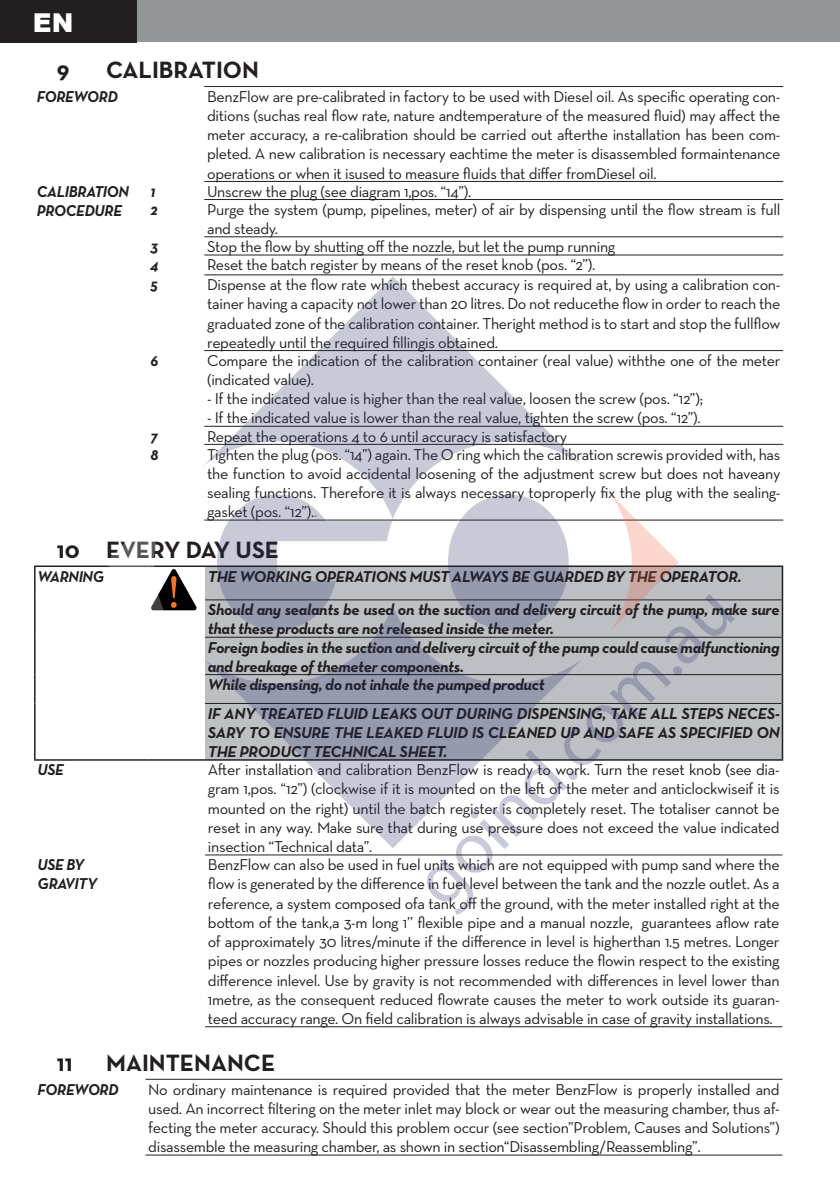
<style>
.page{position:relative;width:840px;height:1191px;background:#fff}
.page>*{position:absolute;margin:0;border:0;box-sizing:border-box;transform-origin:0 0}
.t1{font:900 26px "Arial";color:#fff}
.t2{font:700 24px "Neutraface Text";color:#231f20}
.t3{font:16px/19.2px "Neutraface Text";letter-spacing:-.02em;color:#231f20;text-align:justify}
.t4{font:italic 700 16px/18.4px "Neutraface Text";letter-spacing:-.02em;color:#231f20}
.t5{font:italic 700 16px/19.2px "Neutraface Text";letter-spacing:-.02em;color:#231f20;scale:.95 1}
.s1{color:#40ae49}
</style>
<div class="page">
<div style="left:0;top:0;width:839px;height:42px;background:#939598"></div>
<div style="left:0;top:0;width:137px;height:42px;background:#231f20"></div>
<hr style="left:204px;top:86px;width:578px;height:1px;background:#231f20">
<hr style="left:204px;top:181px;width:578px;height:1px;background:#231f20">
<hr style="left:204px;top:199px;width:578px;height:1px;background:#231f20">
<hr style="left:204px;top:236px;width:578px;height:1px;background:#231f20">
<hr style="left:204px;top:255px;width:578px;height:1px;background:#231f20">
<hr style="left:204px;top:274px;width:578px;height:1px;background:#231f20">
<hr style="left:204px;top:350px;width:578px;height:1px;background:#231f20">
<hr style="left:204px;top:426px;width:578px;height:1px;background:#231f20">
<hr style="left:204px;top:444px;width:578px;height:1px;background:#231f20">
<hr style="left:204px;top:520px;width:578px;height:1px;background:#231f20">
<div style="left:205px;top:567px;width:576px;height:192px;background:#bcc0c4"></div>
<hr style="left:205px;top:703px;width:576px;height:1px;background:#231f20">
<hr style="left:205px;top:599px;width:576px;height:1px;background:#231f20">
<hr style="left:205px;top:637px;width:576px;height:1px;background:#231f20">
<hr style="left:205px;top:674px;width:576px;height:1px;background:#231f20">
<hr style="left:34px;top:565px;width:114px;height:2px;background:#231f20">
<hr style="left:34px;top:567px;width:2px;height:33px;background:#231f20">
<hr style="left:148px;top:565px;width:57px;height:2px;background:#231f20">
<hr style="left:34px;top:600px;width:2px;height:37px;background:#231f20">
<hr style="left:34px;top:637px;width:2px;height:37px;background:#231f20">
<hr style="left:34px;top:674px;width:2px;height:29px;background:#231f20">
<hr style="left:34px;top:703px;width:2px;height:56px;background:#231f20">
<hr style="left:34px;top:759px;width:114px;height:1px;background:#231f20">
<hr style="left:148px;top:759px;width:57px;height:1px;background:#231f20">
<hr style="left:205px;top:565px;width:577px;height:2px;background:#231f20">
<hr style="left:781px;top:567px;width:1px;height:33px;background:#231f20">
<hr style="left:781px;top:600px;width:1px;height:37px;background:#231f20">
<hr style="left:781px;top:637px;width:1px;height:37px;background:#231f20">
<svg style="left:781px;top:674px;width:1px;height:29px"></svg>
<hr style="left:781px;top:703px;width:1px;height:56px;background:#231f20">
<hr style="left:205px;top:759px;width:577px;height:1px;background:#231f20">
<hr style="left:205px;top:854px;width:577px;height:1px;background:#231f20">
<hr style="left:205px;top:1026px;width:577px;height:1px;background:#231f20">
<hr style="left:145px;top:1079px;width:62px;height:1px;background:#231f20">
<hr style="left:207px;top:1079px;width:575px;height:1px;background:#231f20">
<hr style="left:145px;top:1154px;width:62px;height:1px;background:#231f20">
<hr style="left:207px;top:1154px;width:575px;height:1px;background:#231f20">
<svg style="left:204px;top:276px;width:377px;height:243px"></svg>
<svg style="left:203px;top:605px;width:221px;height:243px"></svg>
<svg style="left:217px;top:494px;width:175px;height:136px"></svg>
<svg style="left:105px;top:565px;width:91px;height:46px"></svg>
<svg style="left:424px;top:493px;width:310px;height:421px"></svg>
<h1 class="t1" style="left:33px;top:3px;width:42px">EN</h1>
<h2 class="t2" style="left:57px;top:55px;width:14px">9</h2>
<h2 class="t2" style="left:106px;top:55px;width:154px">CALIBRATION</h2>
<p class="t5" style="left:37px;top:87px;width:87px">FOREWORD</p>
<p class="t3" style="left:207px;top:87px;width:574px">BenzFlow are pre-calibrated in factory to be used with Diesel oil. As specific operating con&shy;ditions (suchas real flow rate, nature andtemperature of the measured fluid) may affect the meter accuracy, a re-calibration should be carried out afterthe installation has been com&shy;pleted. A new calibration is necessary eachtime the meter is disassembled formaintenance operations or when it isused to measure fluids that differ fromDiesel oil.</p>
<p class="t5" style="left:37px;top:181px;width:98px">CALIBRATION<br>PROCEDURE</p>
<p class="t5" style="left:150px;top:181px;width:7px">1</p>
<p class="t3" style="left:207px;top:181px;width:265px">Unscrew the plug (see diagram 1,pos. “14”).</p>
<p class="t5" style="left:150px;top:200px;width:9px">2</p>
<p class="t3" style="left:207px;top:199px;width:574px">Purge the system (pump, pipelines, meter) of air by dispensing until the flow stream is full and steady.</p>
<p class="t5" style="left:150px;top:237px;width:10px">3</p>
<p class="t3" style="left:207px;top:237px;width:409px">Stop the flow by shutting off the nozzle, but let the pump running</p>
<p class="t5" style="left:150px;top:255px;width:10px">4</p>
<p class="t3" style="left:207px;top:255px;width:389px">Reset the batch register by means of the reset knob (pos. “2”).</p>
<p class="t5" style="left:150px;top:275px;width:9px">5</p>
<p class="t3" style="left:207px;top:275px;width:574px">Dispense at the flow rate which thebest accuracy is required at, by using a calibration con&shy;tainer having a capacity not lower than 20 litres. Do not reducethe flow in order to reach the graduated zone of the calibration container. Theright method is to start and stop the fullflow repeatedly until the required fillingis obtained.</p>
<p class="t5" style="left:150px;top:351px;width:10px">6</p>
<p class="t3" style="left:207px;top:350px;width:574px">Compare the indication of the calibration container (real value) withthe one of the meter (indicated value).</p>
<p class="t3" style="left:207px;top:389px;width:497px">- If the indicated value is higher than the real value, loosen the screw (pos. “12”);</p>
<p class="t3" style="left:207px;top:408px;width:495px">- If the indicated value is lower than the real value, tighten the screw (pos. “12”).</p>
<p class="t5" style="left:150px;top:426px;width:9px">7</p>
<p class="t3" style="left:207px;top:426px;width:361px">Repeat the operations 4 to 6 until accuracy is satisfactory</p>
<p class="t5" style="left:150px;top:444px;width:10px">8</p>
<p class="t3" style="left:207px;top:444px;width:574px">Tighten the plug (pos. “14”) again. The O ring which the calibration screwis provided with, has the function to avoid accidental loosening of the adjustment screw but does not haveany sealing functions. Therefore it is always necessary toproperly fix the plug with the sealing&shy;gasket (pos. “12”).<span class="s1">.</span></p>
<h2 class="t2" style="left:57px;top:534px;width:224px">10 EVERY DAY USE</h2>
<p class="t5" style="left:38px;top:566px;width:71px">WARNING</p>
<p class="t4" style="left:208px;top:559px;width:573px;line-height:33.6px">THE WORKING OPERATIONS MUST ALWAYS BE GUARDED BY THE OPERATOR.<br>Should any sealants be used on the suction and delivery circuit of the pump, make sure</p>
<p class="t4" style="left:208px;top:619px;width:573px">that these products are not released inside the meter.<br>Foreign bodies in the suction and delivery circuit of the pump could cause malfunctioning and breakage of themeter components.<br>While dispensing, do not inhale the pumped product</p>
<p class="t4" style="left:208px;top:703px;width:573px;line-height:19.2px;text-align:justify">IF ANY TREATED FLUID LEAKS OUT DURING DISPENSING, TAKE ALL STEPS NECES-SARY TO ENSURE THE LEAKED FLUID IS CLEANED UP AND SAFE AS SPECIFIED ON THE PRODUCT TECHNICAL SHEET.</p>
<p class="t5" style="left:38px;top:760px;width:29px">USE</p>
<p class="t3" style="left:208px;top:760px;width:573px">After installation and calibration BenzFlow is ready to work. Turn the reset knob (see dia&shy;gram 1,pos. “12”) (clockwise if it is mounted on the left of the meter and anticlockwiseif it is mounted on the right) until the batch register is completely reset. The totaliser cannot be reset in any way. Make sure that during use pressure does not exceed the value indicated insection “Technical data”.</p>
<p class="t5" style="left:38px;top:855px;width:64px">USE BY<br>GRAVITY</p>
<p class="t3" style="left:208px;top:855px;width:573px">BenzFlow can also be used in fuel units which are not equipped with pump sand where the flow is generated by the difference in fuel level between the tank and the nozzle outlet. As a reference, a system composed ofa tank off the ground, with the meter installed right at the bottom of the tank,a 3-m long 1’’ flexible pipe and a manual nozzle, guarantees aflow rate of approximately 30 litres/minute if the difference in level is higherthan 1.5 metres. Longer pipes or nozzles producing higher pressure losses reduce the flowin respect to the existing difference inlevel. Use by gravity is not recommended with differences in level lower than 1metre, as the consequent reduced flowrate causes the meter to work outside its guaran&shy;teed accuracy range. On field calibration is always advisable in case of gravity installations.</p>
<h2 class="t2" style="left:57px;top:1047px;width:17px">11</h2>
<h2 class="t2" style="left:106px;top:1047px;width:171px">MAINTENANCE</h2>
<p class="t5" style="left:38px;top:1079px;width:87px">FOREWORD</p>
<p class="t3" style="left:148px;top:1079px;width:632px">No ordinary maintenance is required provided that the meter BenzFlow is properly installed and used. An incorrect filtering on the meter inlet may block or wear out the measuring chamber, thus af&shy;fecting the meter accuracy. Should this problem occur (see section”Problem, Causes and Solutions”) disassemble the measuring chamber, as shown in section“Disassembling/Reassembling”.</p>
</div>
